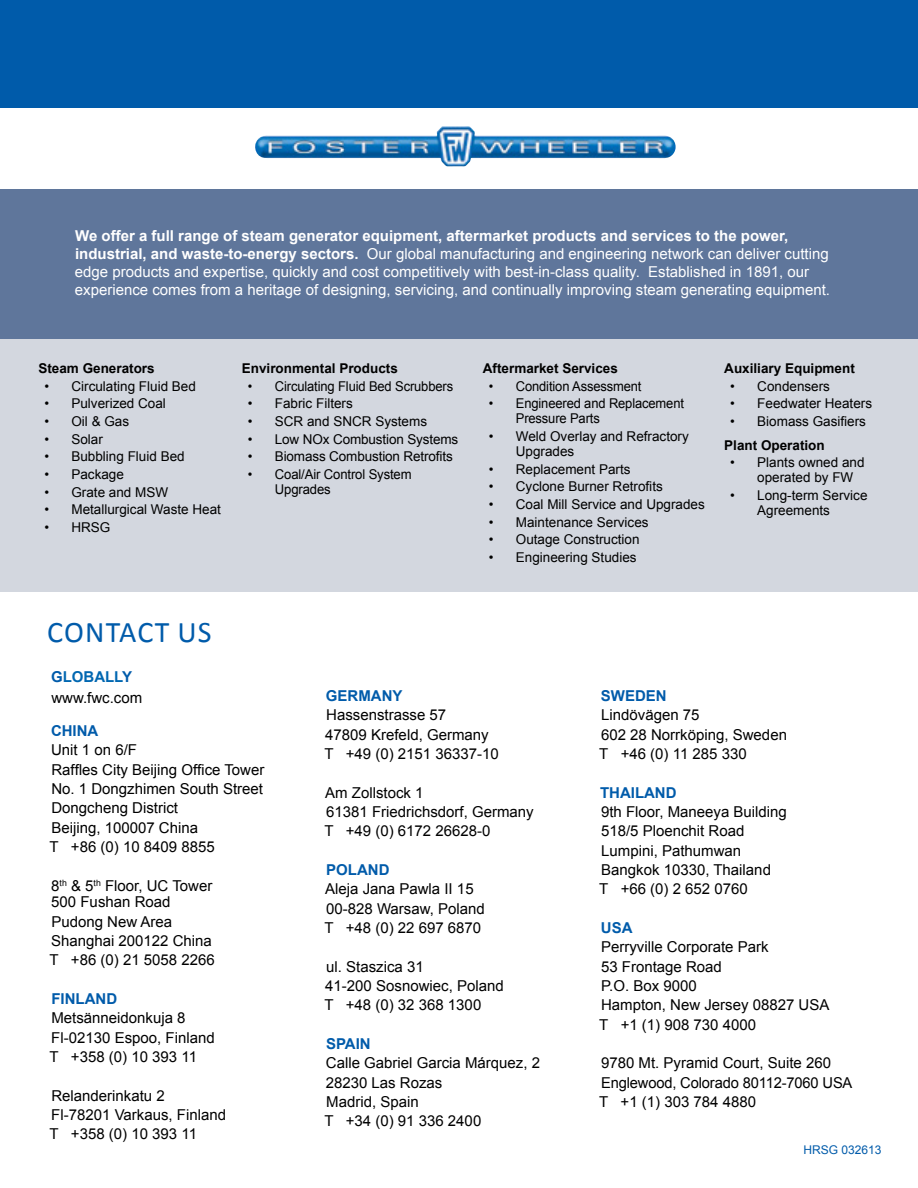
<style>
.page{position:relative;width:918px;height:1188px;background:#fff}
.page>*{position:absolute;margin:0;border:0;box-sizing:border-box;transform-origin:0 0}
.t1{font:30px "Calibri";color:#005baa}
.t2{font:15px/19.4px "Arial";color:#000}
.t3{font:15px/18px "Arial";color:#fff}
.t4{font:700 15px "Arial";color:#005baa}
.t5{font:13.5px/15px "Arial";color:#000}
.t6{font:700 13.5px "Arial";color:#000}
.t7{font:13.5px/15px "Arial";color:#000;scale:.96 1}
.t8{font:12px "Arial";color:#005baa}
.s1{font-weight:700}
.s2{font-weight:700;color:#005baa}
.s3{font-weight:700;color:#0067b1}
</style>
<div class="page">
<div style="left:0;top:190px;width:918px;height:149px;background:#5f769b"></div>
<img style="left:255px;top:126px;width:421px;height:41px">
<div style="left:0;top:0;width:918px;height:107px;background:#005baa"></div>
<div style="left:0;top:340px;width:918px;height:252px;background:#d3d7df"></div>
<p class="t3" style="left:75px;top:226px;width:757px"><span class="s1">We offer a full range of steam generator equipment, aftermarket products and services to the power, industrial, and waste-to-energy sectors.</span> Our global manufacturing and engineering network can deliver cutting edge products and expertise, quickly and cost competitively with best-in-class quality. Established in 1891, our experience comes from a heritage of designing, servicing, and continually improving steam generating equipment.</p>
<p class="t6" style="left:38px;top:359px;width:118px">Steam Generators</p>
<p class="t5" style="left:44px;top:378px;width:153px">• Circulating Fluid Bed</p>
<p class="t5" style="left:44px;top:396px;width:123px">• Pulverized Coal</p>
<p class="t5" style="left:44px;top:414px;width:86px">• Oil &amp; Gas</p>
<p class="t5" style="left:44px;top:432px;width:60px">• Solar</p>
<p class="t5" style="left:44px;top:449px;width:142px">• Bubbling Fluid Bed</p>
<p class="t5" style="left:44px;top:467px;width:81px">• Package</p>
<p class="t5" style="left:44px;top:485px;width:125px">• Grate and MSW</p>
<p class="t5" style="left:44px;top:502px;width:178px">• Metallurgical Waste Heat</p>
<p class="t5" style="left:44px;top:520px;width:68px">• HRSG</p>
<p class="t6" style="left:242px;top:359px;width:158px">Environmental Products</p>
<p class="t7" style="left:248px;top:378px;width:215px">• Circulating Fluid Bed Scrubbers</p>
<p class="t5" style="left:248px;top:396px;width:107px">• Fabric Filters</p>
<p class="t5" style="left:248px;top:414px;width:181px">• SCR and SNCR Systems</p>
<p class="t5" style="left:248px;top:432px;width:212px">• Low NOx Combustion Systems</p>
<p class="t5" style="left:248px;top:449px;width:207px">• Biomass Combustion Retrofits</p>
<p class="t5" style="left:275px;top:467px;width:138px;text-indent:-27px">• Coal/Air Control System<br>Upgrades</p>
<h1 class="t1" style="left:47px;top:613px;width:19px">CONTACT</h1>
<h1 class="t1" style="left:177px;top:613px;width:17px">US</h1>
<p class="t6" style="left:483px;top:359px;width:137px">Aftermarket Services</p>
<p class="t7" style="left:489px;top:378px;width:161px">• Condition Assessment</p>
<p class="t7" style="left:516px;top:396px;width:177px;text-indent:-27px">• Engineered and Replacement<br>Pressure Parts</p>
<p class="t5" style="left:516px;top:429px;width:175px;text-indent:-27px">• Weld Overlay and Refractory<br>Upgrades</p>
<p class="t5" style="left:489px;top:462px;width:143px">• Replacement Parts</p>
<p class="t5" style="left:489px;top:479px;width:176px">• Cyclone Burner Retrofits</p>
<p class="t5" style="left:489px;top:497px;width:218px">• Coal Mill Service and Upgrades</p>
<p class="t5" style="left:489px;top:515px;width:161px">• Maintenance Services</p>
<p class="t5" style="left:489px;top:532px;width:152px">• Outage Construction</p>
<p class="t5" style="left:489px;top:550px;width:149px">• Engineering Studies</p>
<p class="t6" style="left:724px;top:359px;width:132px">Auxiliary Equipment</p>
<p class="t5" style="left:730px;top:378px;width:101px">• Condensers</p>
<p class="t5" style="left:730px;top:396px;width:143px">• Feedwater Heaters</p>
<p class="t5" style="left:730px;top:414px;width:137px">• Biomass Gasifiers</p>
<p class="t6" style="left:724px;top:436px;width:102px">Plant Operation</p>
<p class="t5" style="left:757px;top:455px;width:109px;text-indent:-27px">• Plants owned and operated by FW</p>
<p class="t5" style="left:757px;top:488px;width:112px;text-indent:-27px">• Long-term Service<br>Agreements</p>
<p class="t2" style="left:51px;top:666px;width:93px;line-height:20.9px"><span class="s2">G</span><span class="s3">LOBALL</span><span class="s2">Y </span>www.fwc.com</p>
<p class="t4" style="left:51px;top:721px;width:47px">china</p>
<p class="t2" style="left:50px;top:741px;width:216px">Unit 1 on 6/F<br>Raffles City Beijing Office Tower<br>No. 1 Dongzhimen South Street<br>Dongcheng District<br>Beijing, 100007 China<br>T +86 (0) 10 8409 8855</p>
<p class="t2" style="left:51px;top:877px;width:163px;line-height:16.5px">8<sup>th</sup> &amp; 5<sup>th</sup> Floor, UC Tower<br>500 Fushan Road</p>
<p class="t2" style="left:50px;top:912px;width:167px">Pudong New Area<br>Shanghai 200122 China<br>T +86 (0) 21 5058 2266</p>
<p class="t4" style="left:51px;top:989px;width:67px">Finland</p>
<p class="t2" style="left:50px;top:1008px;width:167px">Metsänneidonkuja 8<br>Fl-02130 Espoo, Finland<br>T +358 (0) 10 393 11</p>
<p class="t2" style="left:50px;top:1086px;width:178px">Relanderinkatu 2<br>Fl-78201 Varkaus, Finland<br>T +358 (0) 10 393 11</p>
<p class="t4" style="left:326px;top:686px;width:76px">Germany</p>
<p class="t2" style="left:324px;top:706px;width:176px">Hassenstrasse 57<br>47809 Krefeld, Germany<br>T +49 (0) 2151 36337-10</p>
<p class="t2" style="left:324px;top:783px;width:211px">Am Zollstock 1<br>61381 Friedrichsdorf, Germany<br>T +49 (0) 6172 26628-0</p>
<p class="t4" style="left:326px;top:860px;width:22px">Pola</p>
<p class="t4" style="left:368px;top:860px;width:23px">nd</p>
<p class="t2" style="left:324px;top:880px;width:162px">Aleja Jana Pawla II 15<br>00-828 Warsaw, Poland<br>T +48 (0) 22 697 6870</p>
<p class="t2" style="left:324px;top:957px;width:181px">ul. Staszica 31<br>41-200 Sosnowiec, Poland<br>T +48 (0) 32 368 1300</p>
<p class="t4" style="left:326px;top:1034px;width:46px">Spain</p>
<p class="t2" style="left:324px;top:1054px;width:217px">Calle Gabriel Garcia Márquez, 2<br>28230 Las Rozas<br>Madrid, Spain<br>T +34 (0) 91 336 2400</p>
<p class="t4" style="left:601px;top:686px;width:67px">Sweden</p>
<p class="t2" style="left:599px;top:706px;width:189px">Lindövägen 75<br>602 28 Norrköping, Sweden<br>T +46 (0) 11 285 330</p>
<p class="t4" style="left:600px;top:782px;width:78px">thailand</p>
<p class="t2" style="left:599px;top:802px;width:189px">9th Floor, Maneeya Building<br>518/5 Ploenchit Road<br>Lumpini, Pathumwan<br>Bangkok 10330, Thailand<br>T +66 (0) 2 652 0760</p>
<p class="t4" style="left:601px;top:918px;width:33px">USA</p>
<p class="t2" style="left:599px;top:938px;width:232px">Perryville Corporate Park<br>53 Frontage Road<br>P.O. Box 9000<br>Hampton, New Jersey 08827 USA<br>T +1 (1) 908 730 4000</p>
<p class="t2" style="left:599px;top:1054px;width:255px">9780 Mt. Pyramid Court, Suite 260<br>Englewood, Colorado 80112-7060 USA<br>T +1 (1) 303 784 4880</p>
<p class="t8" style="left:803px;top:1142px;width:80px">HRSG 032613</p>
</div>
